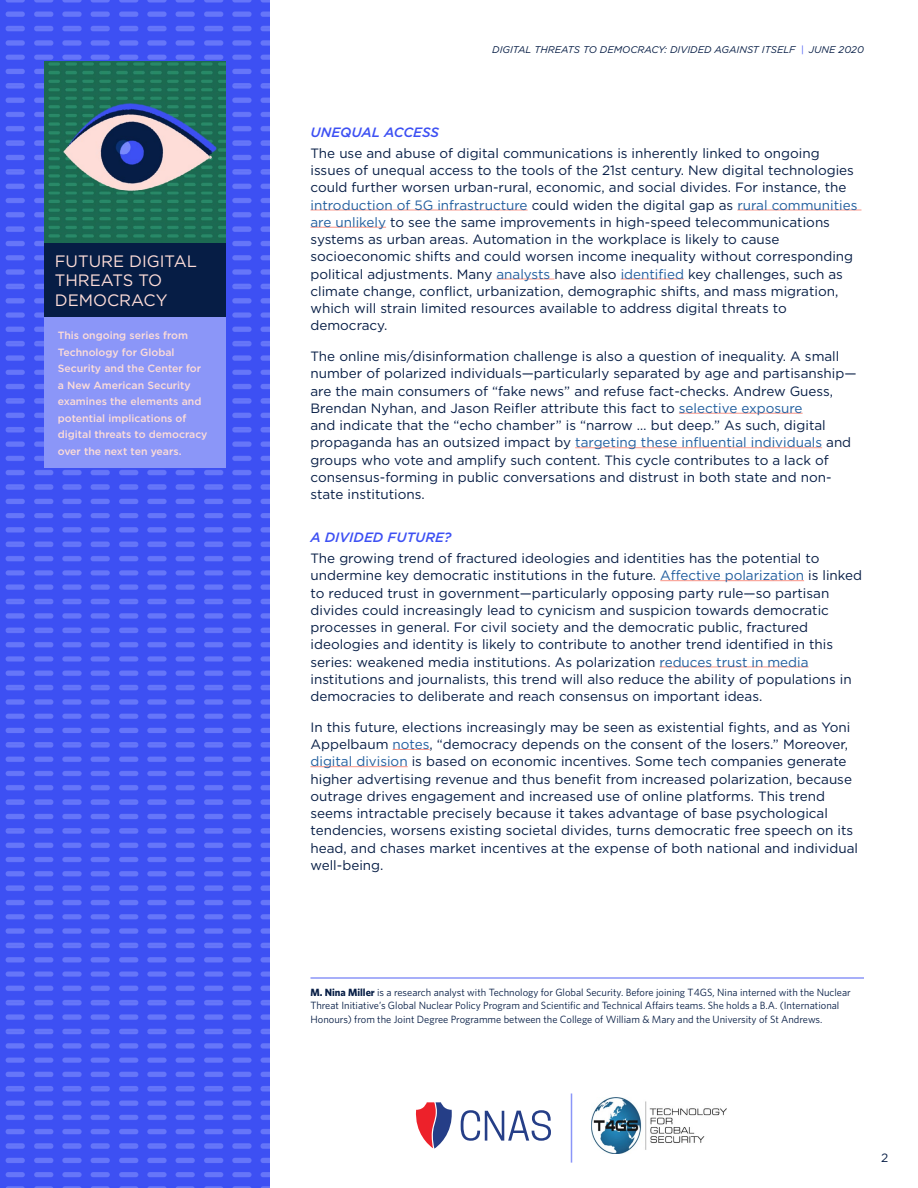
<style>
.page{position:relative;width:918px;height:1188px;background:#fff}
.page>*{position:absolute;margin:0;border:0;box-sizing:border-box;transform-origin:0 0}
.t1{font:16.5px/19.8px "Gotham";color:#feddd8}
.t2{font:13.5px/17.2px "Gotham";color:#061d45}
.t3{font:italic 500 13.5px "Gotham";color:#3d50f3}
.t4{font:12px "Gotham";color:#061d45}
.t5{font:10.5px/13.5px "Whitney";color:#061d45}
.t6{font:500 10.5px/16.5px "Gotham";color:#feddd8}
.t7{font:italic 9.75px "Gotham";color:#061d45}
.s1{font-family:"Raleway";font-style:normal;color:#3d50f3}
.s2{color:#215e9e}
.s3{font-weight:700}
</style>
<div class="page">
<img style="left:0;top:0;width:270px;height:1188px">
<img style="left:44px;top:62px;width:182px;height:181px">
<div style="left:44px;top:243px;width:182px;height:73px;background:#061d45"></div>
<hr style="left:310px;top:210px;width:218px;height:1px;background:#fa9688">
<hr style="left:737px;top:210px;width:124px;height:1px;background:#fa9688">
<hr style="left:310px;top:227px;width:76px;height:1px;background:#fa9688">
<hr style="left:496px;top:279px;width:58px;height:1px;background:#fa9688">
<hr style="left:621px;top:279px;width:63px;height:1px;background:#fa9688">
<hr style="left:679px;top:413px;width:124px;height:1px;background:#fa9688">
<hr style="left:575px;top:447px;width:247px;height:1px;background:#fa9688">
<hr style="left:660px;top:580px;width:144px;height:1px;background:#fa9688">
<hr style="left:660px;top:667px;width:149px;height:1px;background:#fa9688">
<hr style="left:393px;top:749px;width:37px;height:1px;background:#fa9688">
<hr style="left:310px;top:766px;width:98px;height:1px;background:#fa9688">
<img style="left:592px;top:1098px;width:135px;height:55px">
<svg style="left:416px;top:1102px;width:36px;height:47px"></svg>
<svg style="left:461px;top:1110px;width:90px;height:31px"></svg>
<hr style="left:571px;top:1094px;width:1px;height:69px;background:#8b96f8">
<div style="left:44px;top:317px;width:182px;height:151px;background:#8b96f8"></div>
<hr style="left:310px;top:977px;width:554px;height:2px;background:#8b96f8">
<p class="t1" style="left:55px;top:251px;width:144px">FUTURE DIGITAL<br>THREATS TO<br>DEMOCRACY</p>
<p class="t6" style="left:58px;top:327px;width:151px">This ongoing series from<br>Technology for Global<br>Security and the Center for a New American Security examines the elements and potential implications of digital threats to democracy over the next ten years.</p>
<p class="t7" style="left:492px;top:43px;width:373px">DIGITAL THREATS TO DEMOCRACY: DIVIDED AGAINST ITSELF <span class="s1">|</span> JUNE 2020</p>
<p class="t3" style="left:310px;top:123px;width:130px">UNEQUAL ACCESS</p>
<p class="t2" style="left:310px;top:144px;width:548px">The use and abuse of digital communications is inherently linked to ongoing issues of unequal access to the tools of the 21st century. New digital technologies could further worsen urban-rural, economic, and social divides. For instance, the <span class="s2">introduction of 5G infrastructure</span> could widen the digital gap as <span class="s2">rural communities are unlikely</span> to see the same improvements in high-speed telecommunications systems as urban areas. Automation in the workplace is likely to cause socioeconomic shifts and could worsen income inequality without corresponding political adjustments. Many <span class="s2">analysts</span> have also <span class="s2">identified</span> key challenges, such as climate change, conflict, urbanization, demographic shifts, and mass migration, which will strain limited resources available to address digital threats to democracy.</p>
<p class="t2" style="left:310px;top:347px;width:548px">The online mis/disinformation challenge is also a question of inequality. A small number of polarized individuals—particularly separated by age and partisanship— are the main consumers of “fake news” and refuse fact-checks. Andrew Guess, Brendan Nyhan, and Jason Reifler attribute this fact to <span class="s2">selective exposure<br></span>and indicate that the “echo chamber” is “narrow … but deep.” As such, digital propaganda has an outsized impact by <span class="s2">targeting these influential individuals</span> and groups who vote and amplify such content. This cycle contributes to a lack of consensus-forming in public conversations and distrust in both state and non&shy;state institutions.</p>
<p class="t3" style="left:310px;top:529px;width:142px">A DIVIDED FUTURE?</p>
<p class="t2" style="left:310px;top:549px;width:553px">The growing trend of fractured ideologies and identities has the potential to undermine key democratic institutions in the future. <span class="s2">Affective polarization</span> is linked to reduced trust in government—particularly opposing party rule—so partisan divides could increasingly lead to cynicism and suspicion towards democratic processes in general. For civil society and the democratic public, fractured ideologies and identity is likely to contribute to another trend identified in this series: weakened media institutions. As polarization <span class="s2">reduces trust in media </span>institutions and journalists, this trend will also reduce the ability of populations in democracies to deliberate and reach consensus on important ideas.</p>
<p class="t2" style="left:310px;top:718px;width:549px">In this future, elections increasingly may be seen as existential fights, and as Yoni Appelbaum <span class="s2">notes</span>, “democracy depends on the consent of the losers.” Moreover, <span class="s2">digital division</span> is based on economic incentives. Some tech companies generate higher advertising revenue and thus benefit from increased polarization, because outrage drives engagement and increased use of online platforms. This trend seems intractable precisely because it takes advantage of base psychological tendencies, worsens existing societal divides, turns democratic free speech on its head, and chases market incentives at the expense of both national and individual well-being.</p>
<p class="t5" style="left:310px;top:985px;width:542px"><span class="s3">M. Nina Miller</span> is a research analyst with Technology for Global Security. Before joining T4GS, Nina interned with the Nuclear<br>Threat Initiative’s Global Nuclear Policy Program and Scientific and Technical Affairs teams. She holds a B.A. (International<br>Honours) from the Joint Degree Programme between the College of William &amp; Mary and the University of St Andrews.</p>
<p class="t4" style="left:881px;top:1150px;width:9px">2</p>
</div>
